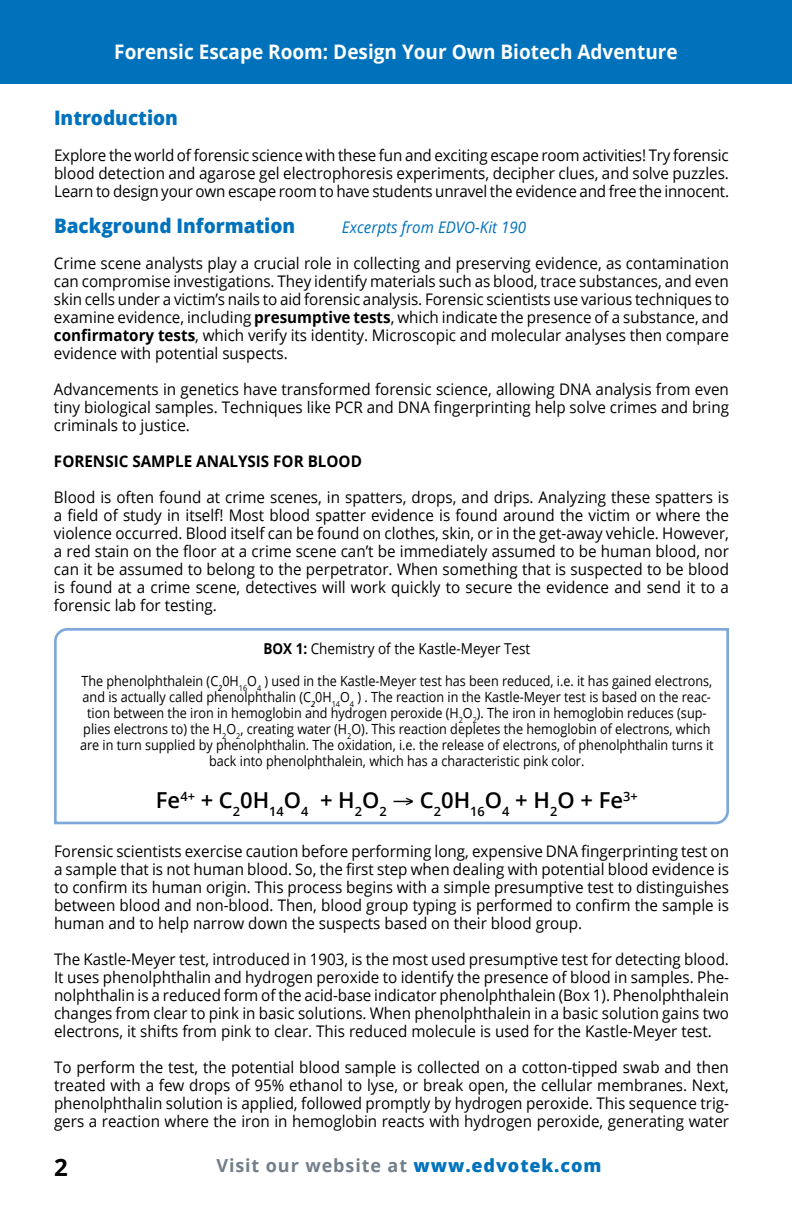
<style>
.page{position:relative;width:792px;height:1224px;background:#fff}
.page>*{position:absolute;margin:0;border:0;box-sizing:border-box;transform-origin:0 0}
.t1{font:700 24px "Open Sans";color:#000}
.t2{font:600 22px "Open Sans";color:#000}
.t3{font:700 20px "Open Sans";color:#fff;scale:.95 1}
.t4{font:800 20px "Open Sans";color:#0072bc;scale:.95 1}
.t5{font:700 18px "Open Sans";letter-spacing:.05em;color:#727f8a}
.t6{font:16px/18px "Open Sans";color:#000;text-align:justify;scale:.95 1}
.t7{font:700 16px "Open Sans";color:#000;scale:.95 1}
.t8{font:italic 16px "Open Sans";color:#0072bc;scale:.95 1}
.t9{font:15px "Open Sans";color:#000;scale:.9 1}
.t10{font:14px/16px "Open Sans";color:#000;text-align:center;scale:.9 1}
.s1{font-weight:700}
.s2{font-weight:800;color:#0072bc}
</style>
<div class="page">
<div style="left:0;top:0;width:792px;height:84px;background:#0072bc"></div>
<svg style="left:54px;top:628px;width:675px;height:197px"></svg>
<p class="t3" style="left:114px;top:38px;width:595px">Forensic Escape Room: Design Your Own Biotech Adventure</p>
<p class="t4" style="left:54px;top:102px;width:132px">Introduction</p>
<p class="t6" style="left:54px;top:146px;width:712px">Explore the world of forensic science with these fun and exciting escape room activities! Try forensic blood detection and agarose gel electrophoresis experiments, decipher clues, and solve puzzles.<br>Learn to design your own escape room to have students unravel the evidence and free the innocent.</p>
<p class="t4" style="left:54px;top:210px;width:256px">Background Information</p>
<p class="t8" style="left:342px;top:216px;width:195px">Excerpts from EDVO-Kit 190</p>
<p class="t6" style="left:54px;top:254px;width:712px">Crime scene analysts play a crucial role in collecting and preserving evidence, as contamination can compromise investigations. They identify materials such as blood, trace substances, and even skin cells under a victim’s nails to aid forensic analysis. Forensic scientists use various techniques to examine evidence, including <span class="s1">presumptive tests</span>, which indicate the presence of a substance, and <span class="s1">confirmatory tests</span>, which verify its identity. Microscopic and molecular analyses then compare evidence with potential suspects.</p>
<p class="t6" style="left:54px;top:380px;width:712px">Advancements in genetics have transformed forensic science, allowing DNA analysis from even tiny biological samples. Techniques like PCR and DNA fingerprinting help solve crimes and bring criminals to justice.</p>
<p class="t7" style="left:54px;top:450px;width:326px">FORENSIC SAMPLE ANALYSIS FOR BLOOD</p>
<p class="t6" style="left:54px;top:488px;width:712px">Blood is often found at crime scenes, in spatters, drops, and drips. Analyzing these spatters is a field of study in itself! Most blood spatter evidence is found around the victim or where the violence occurred. Blood itself can be found on clothes, skin, or in the get-away vehicle. However, a red stain on the floor at a crime scene can’t be immediately assumed to be human blood, nor can it be assumed to belong to the perpetrator. When something that is suspected to be blood is found at a crime scene, detectives will work quickly to secure the evidence and send it to a forensic lab for testing.</p>
<p class="t9" style="left:263px;top:639px;width:298px"><span class="s1">BOX 1:</span> Chemistry of the Kastle-Meyer Test</p>
<p class="t10" style="left:80px;top:673px;width:705px">The phenolphthalein (C<sub>2</sub>0H<sub>16</sub>O<sub>4</sub> ) used in the Kastle-Meyer test has been reduced, i.e. it has gained electrons, and is actually called phenolphthalin (C<sub>2</sub>0H<sub>14</sub>O<sub>4</sub> ) . The reaction in the Kastle-Meyer test is based on the reac&shy;tion between the iron in hemoglobin and hydrogen peroxide (H<sub>2</sub>O<sub>2</sub>). The iron in hemoglobin reduces (sup&shy;plies electrons to) the H<sub>2</sub>O<sub>2</sub>, creating water (H<sub>2</sub>O). This reaction depletes the hemoglobin of electrons, which are in turn supplied by phenolphthalin. The oxidation, i.e. the release of electrons, of phenolphthalin turns it back into phenolphthalein, which has a characteristic pink color.</p>
<h2 class="t2" style="left:156px;top:785px;width:483px">Fe<sup>4+</sup> + C<sub>2</sub>0H<sub>14</sub>O<sub>4</sub> + H<sub>2</sub>O<sub>2</sub> → C<sub>2</sub>0H<sub>16</sub>O<sub>4</sub> + H<sub>2</sub>O + Fe<sup>3+</sup></h2>
<p class="t6" style="left:54px;top:841px;width:712px">Forensic scientists exercise caution before performing long, expensive DNA fingerprinting test on a sample that is not human blood. So, the first step when dealing with potential blood evidence is to confirm its human origin. This process begins with a simple presumptive test to distinguishes between blood and non-blood. Then, blood group typing is performed to confirm the sample is human and to help narrow down the suspects based on their blood group.</p>
<p class="t6" style="left:54px;top:949px;width:712px">The Kastle-Meyer test, introduced in 1903, is the most used presumptive test for detecting blood.<br>It uses phenolphthalin and hydrogen peroxide to identify the presence of blood in samples. Phe&shy;nolphthalin is a reduced form of the acid-base indicator phenolphthalein (Box 1). Phenolphthalein changes from clear to pink in basic solutions. When phenolphthalein in a basic solution gains two electrons, it shifts from pink to clear. This reduced molecule is used for the Kastle-Meyer test.</p>
<p class="t6" style="left:54px;top:1057px;width:712px">To perform the test, the potential blood sample is collected on a cotton-tipped swab and then treated with a few drops of 95% ethanol to lyse, or break open, the cellular membranes. Next, phenolphthalin solution is applied, followed promptly by hydrogen peroxide. This sequence trig&shy;gers a reaction where the iron in hemoglobin reacts with hydrogen peroxide, generating water</p>
<h1 class="t1" style="left:54px;top:1151px;width:15px">2</h1>
<p class="t5" style="left:216px;top:1153px;width:386px">Visit our website at <span class="s2">www.edvotek.com</span></p>
</div>
